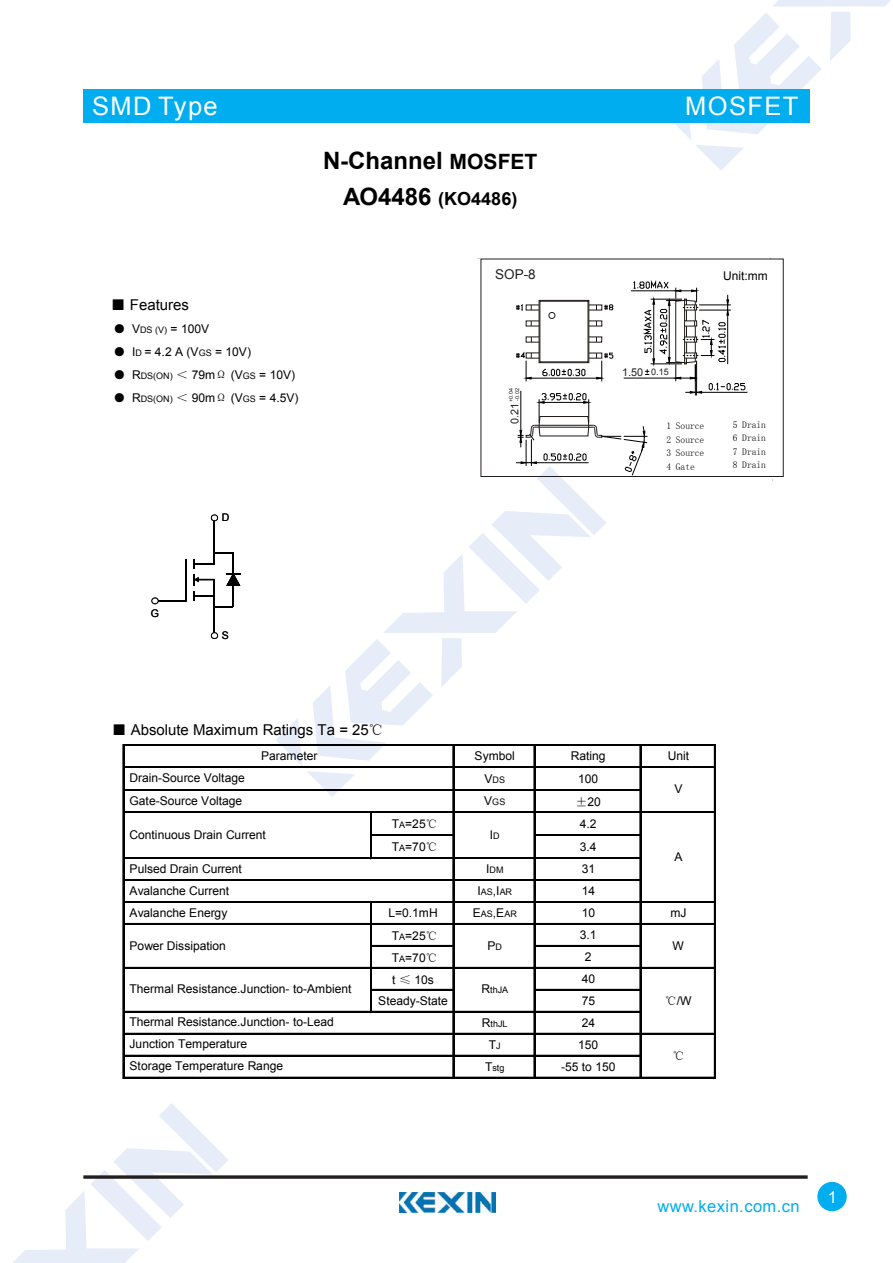
<style>
.page{position:relative;width:893px;height:1263px;background:#fff}
.page>*{position:absolute;margin:0;border:0;box-sizing:border-box;transform-origin:0 0}
.t1{font:25.5px "Arial";letter-spacing:.055em;color:#fff}
.t2{font:700 24px "Arial";color:#000}
.t3{font:700 18px "Arial";letter-spacing:.005em;color:#000}
.t4{font:16.5px "Arial";letter-spacing:.025em;color:#00adef}
.t5{font:16.5px "Arial";color:#fff}
.t6{font:15px "Arial";color:#000}
.t7{font:13.5px "Arial";color:#231f20}
.t8{font:12px/22.5px "Arial";letter-spacing:-.005em;color:#000}
.t9{font:12px "Sim Sun";color:#000}
.t10{font:10.8px "Arial";color:#231f20}
.t11{font:10.5px "Arial";color:#000}
.t12{font:9.45px/13.6px "Arial";color:#000}
.t13{font:9px "Arial";color:#000}
.t14{font:5.4px/6.3px "Arial";color:#231f20}
.s1{font-family:"Sim Sun"}
.s2{font-size:9px}
.s3{font-size:21px}
.s4{font-size:24px}
.s5{font-size:12px}
</style>
<div class="page">
<svg style="left:674px;top:0;width:216px;height:170px"></svg>
<svg style="left:13px;top:1103px;width:215px;height:160px"></svg>
<div style="left:83px;top:89px;width:726px;height:34px;background:#00adef"></div>
<svg style="left:83px;top:1175px;width:725px;height:4px;background:#433f40"></svg>
<div style="left:817px;top:1182px;width:30px;height:29px;background:#00adef;border-radius:50%"></div>
<img style="left:400px;top:1193px;width:95px;height:20px">
<hr style="left:702px;top:392px;width:45px;height:1px;background:#000">
<svg style="left:276px;top:280px;width:469px;height:517px"></svg>
<hr style="left:186px;top:559px;width:1px;height:43px;background:#000">
<hr style="left:214px;top:520px;width:1px;height:44px;background:#000">
<hr style="left:214px;top:595px;width:1px;height:39px;background:#000">
<svg style="left:193px;top:552px;width:48px;height:55px"></svg>
<svg style="left:211px;top:515px;width:7px;height:6px"></svg>
<svg style="left:151px;top:598px;width:35px;height:6px"></svg>
<svg style="left:211px;top:632px;width:7px;height:7px"></svg>
<hr style="left:372px;top:834px;width:82px;height:1px;background:#000">
<hr style="left:372px;top:835px;width:82px;height:1px;background:#000">
<hr style="left:370px;top:813px;width:1px;height:46px;background:#000">
<hr style="left:371px;top:813px;width:1px;height:46px;background:#000">
<hr style="left:372px;top:945px;width:82px;height:2px;background:#000">
<hr style="left:372px;top:989px;width:82px;height:2px;background:#000">
<hr style="left:123px;top:745px;width:1px;height:334px;background:#000">
<hr style="left:453px;top:746px;width:1px;height:333px;background:#000">
<hr style="left:534px;top:746px;width:1px;height:333px;background:#000">
<hr style="left:640px;top:746px;width:1px;height:333px;background:#000">
<hr style="left:714px;top:746px;width:2px;height:333px;background:#000">
<hr style="left:370px;top:903px;width:1px;height:110px;background:#000">
<hr style="left:371px;top:903px;width:1px;height:110px;background:#000">
<hr style="left:124px;top:744px;width:592px;height:1px;background:#000">
<hr style="left:124px;top:745px;width:592px;height:1px;background:#000">
<hr style="left:124px;top:766px;width:592px;height:2px;background:#000">
<hr style="left:124px;top:789px;width:517px;height:1px;background:#000">
<hr style="left:124px;top:790px;width:517px;height:1px;background:#000">
<hr style="left:124px;top:811px;width:592px;height:2px;background:#000">
<hr style="left:535px;top:834px;width:106px;height:1px;background:#000">
<hr style="left:535px;top:835px;width:106px;height:1px;background:#000">
<hr style="left:124px;top:857px;width:517px;height:1px;background:#000">
<hr style="left:124px;top:858px;width:517px;height:1px;background:#000">
<hr style="left:124px;top:879px;width:517px;height:1px;background:#000">
<hr style="left:124px;top:880px;width:517px;height:1px;background:#000">
<hr style="left:124px;top:901px;width:592px;height:2px;background:#000">
<hr style="left:124px;top:923px;width:592px;height:2px;background:#000">
<hr style="left:535px;top:945px;width:106px;height:2px;background:#000">
<hr style="left:124px;top:967px;width:592px;height:2px;background:#000">
<hr style="left:535px;top:989px;width:106px;height:2px;background:#000">
<hr style="left:124px;top:1011px;width:517px;height:2px;background:#000">
<hr style="left:124px;top:1033px;width:592px;height:2px;background:#000">
<hr style="left:124px;top:1055px;width:517px;height:2px;background:#000">
<hr style="left:124px;top:1077px;width:592px;height:2px;background:#000">
<h1 class="t1" style="left:92px;top:89px;width:127px">SMD Type</h1>
<p class="t6" style="left:111px;top:294px;width:80px"><span class="s1">■</span> Features</p>
<p class="t8" style="left:113px;top:317px;width:97px"><span class="s1">●</span> V<span class="s2">DS (V)</span> = 100V</p>
<p class="t8" style="left:113px;top:340px;width:139px"><span class="s1">●</span> I<span class="s2">D</span> = 4.2 A (V<span class="s2">GS</span> = 10V)</p>
<p class="t8" style="left:113px;top:363px;width:183px"><span class="s1">●</span> R<span class="s2">DS(ON)</span> <span class="s1">＜</span> 79m<span class="s1">Ω</span> (V<span class="s2">GS</span> = 10V)</p>
<p class="t8" style="left:113px;top:386px;width:187px"><span class="s1">●</span> R<span class="s2">DS(ON)</span> <span class="s1">＜</span> 90m<span class="s1">Ω</span> (V<span class="s2">GS</span> = 4.5V)</p>
<h2 class="t2" style="left:323px;top:145px;width:216px">N-Channel <span class="s3">MOSFET</span></h2>
<h3 class="t3" style="left:343px;top:187px;width:176px"><span class="s4">AO4486</span> (KO4486)</h3>
<p class="t7" style="left:495px;top:266px;width:42px">SOP-8</p>
<p class="t14" style="left:508px;top:402px;width:15px;rotate:-90deg">+0.04 -0.02</p>
<p class="t10" style="left:507px;top:424px;width:23px;rotate:-90deg">0.21</p>
<p class="t11" style="left:151px;top:606px;width:10px">G</p>
<p class="t11" style="left:222px;top:511px;width:9px">D</p>
<p class="t11" style="left:222px;top:628px;width:8px">S</p>
<p class="t6" style="left:112px;top:720px;width:273px"><span class="s1">■</span> Absolute Maximum Ratings Ta = 25<span class="s1">℃</span></p>
<h1 class="t1" style="left:685px;top:89px;width:115px">MOSFET</h1>
<p class="t10" style="left:622px;top:365px;width:48px">1.50 <span class="s2">0.15</span></p>
<p class="t8" style="left:723px;top:265px;width:46px">Unit:mm</p>
<p class="t12" style="left:666px;top:419px;width:39px;text-align:justify">1 Source 2 Source 3 Source 4 Gate</p>
<p class="t12" style="left:733px;top:419px;width:35px;line-height:12.8px">5 Drain<br>6 Drain</p>
<p class="t12" style="left:733px;top:445px;width:35px">7 Drain<br>8 Drain</p>
<p class="t8" style="left:130px;top:767px;width:117px">Drain-Source Voltage<br>Gate-Source Voltage</p>
<p class="t8" style="left:261px;top:744px;width:58px">Parameter</p>
<p class="t8" style="left:475px;top:745px;width:42px">Symbol</p>
<p class="t8" style="left:571px;top:745px;width:36px">Rating</p>
<p class="t8" style="left:668px;top:745px;width:23px">Unit</p>
<p class="t13" style="left:484px;top:774px;width:22px"><span class="s5">V</span>DS</p>
<p class="t8" style="left:578px;top:768px;width:22px">100</p>
<p class="t13" style="left:484px;top:796px;width:23px"><span class="s5">V</span>GS</p>
<p class="t8" style="left:575px;top:791px;width:27px"><span class="s1">±</span>20</p>
<p class="t8" style="left:674px;top:778px;width:10px">V</p>
<p class="t8" style="left:392px;top:813px;width:47px">T<span class="s2">A</span>=25<span class="s1">℃</span></p>
<p class="t8" style="left:580px;top:813px;width:18px">4.2</p>
<p class="t8" style="left:392px;top:836px;width:47px">T<span class="s2">A</span>=70<span class="s1">℃</span></p>
<p class="t8" style="left:580px;top:836px;width:18px">3.4</p>
<p class="t13" style="left:486px;top:864px;width:19px"><span class="s5">I</span>DM</p>
<p class="t8" style="left:582px;top:858px;width:15px">31</p>
<p class="t13" style="left:477px;top:886px;width:36px"><span class="s5">I</span>AS<span class="s5">,I</span>AR</p>
<p class="t8" style="left:582px;top:880px;width:15px">14</p>
<p class="t8" style="left:130px;top:823px;width:138px">Continuous Drain Current</p>
<p class="t8" style="left:490px;top:823px;width:11px">I<span class="s2">D</span></p>
<p class="t8" style="left:130px;top:857px;width:114px">Pulsed Drain Current</p>
<p class="t8" style="left:130px;top:879px;width:101px">Avalanche Current</p>
<p class="t8" style="left:674px;top:845px;width:10px">A</p>
<p class="t8" style="left:130px;top:902px;width:99px">Avalanche Energy</p>
<p class="t8" style="left:388px;top:902px;width:51px">L=0.1mH</p>
<p class="t13" style="left:473px;top:908px;width:45px"><span class="s5">E</span>AS<span class="s5">,E</span>AR</p>
<p class="t8" style="left:582px;top:902px;width:15px">10</p>
<p class="t8" style="left:670px;top:902px;width:18px">mJ</p>
<p class="t8" style="left:392px;top:924px;width:47px">T<span class="s2">A</span>=25<span class="s1">℃</span></p>
<p class="t8" style="left:580px;top:924px;width:18px">3.1</p>
<p class="t8" style="left:392px;top:946px;width:47px">T<span class="s2">A</span>=70<span class="s1">℃</span></p>
<p class="t8" style="left:585px;top:946px;width:8px">2</p>
<p class="t8" style="left:392px;top:968px;width:43px">t <span class="s1">≤</span> 10s</p>
<p class="t8" style="left:582px;top:968px;width:15px">40</p>
<p class="t8" style="left:378px;top:990px;width:71px">Steady-State</p>
<p class="t8" style="left:582px;top:990px;width:15px">75</p>
<p class="t13" style="left:482px;top:1018px;width:27px"><span class="s5">R</span>thJL</p>
<p class="t8" style="left:582px;top:1012px;width:15px">24</p>
<p class="t8" style="left:489px;top:1034px;width:13px">T<span class="s2">J</span></p>
<p class="t8" style="left:578px;top:1034px;width:22px">150</p>
<p class="t13" style="left:485px;top:1062px;width:21px"><span class="s5">T</span>stg</p>
<p class="t8" style="left:561px;top:1056px;width:56px">-55 to 150</p>
<p class="t8" style="left:130px;top:934px;width:98px">Power Dissipation</p>
<p class="t8" style="left:487px;top:934px;width:16px">P<span class="s2">D</span></p>
<p class="t8" style="left:672px;top:934px;width:13px">W</p>
<p class="t8" style="left:130px;top:978px;width:223px">Thermal Resistance.Junction- to-Ambient</p>
<p class="t13" style="left:481px;top:984px;width:28px"><span class="s5">R</span>thJA</p>
<p class="t8" style="left:665px;top:990px;width:28px"><span class="s1">℃</span>/W</p>
<p class="t8" style="left:130px;top:1011px;width:206px">Thermal Resistance.Junction- to-Lead</p>
<p class="t8" style="left:130px;top:1033px;width:155px;line-height:21.9px">Junction Temperature<br>Storage Temperature Range</p>
<p class="t9" style="left:672px;top:1050px;width:14px">℃</p>
<h3 class="t4" style="left:657px;top:1196px;width:144px">www.kexin.com.cn</h3>
<h3 class="t5" style="left:828px;top:1186px;width:11px">1</h3>
</div>
